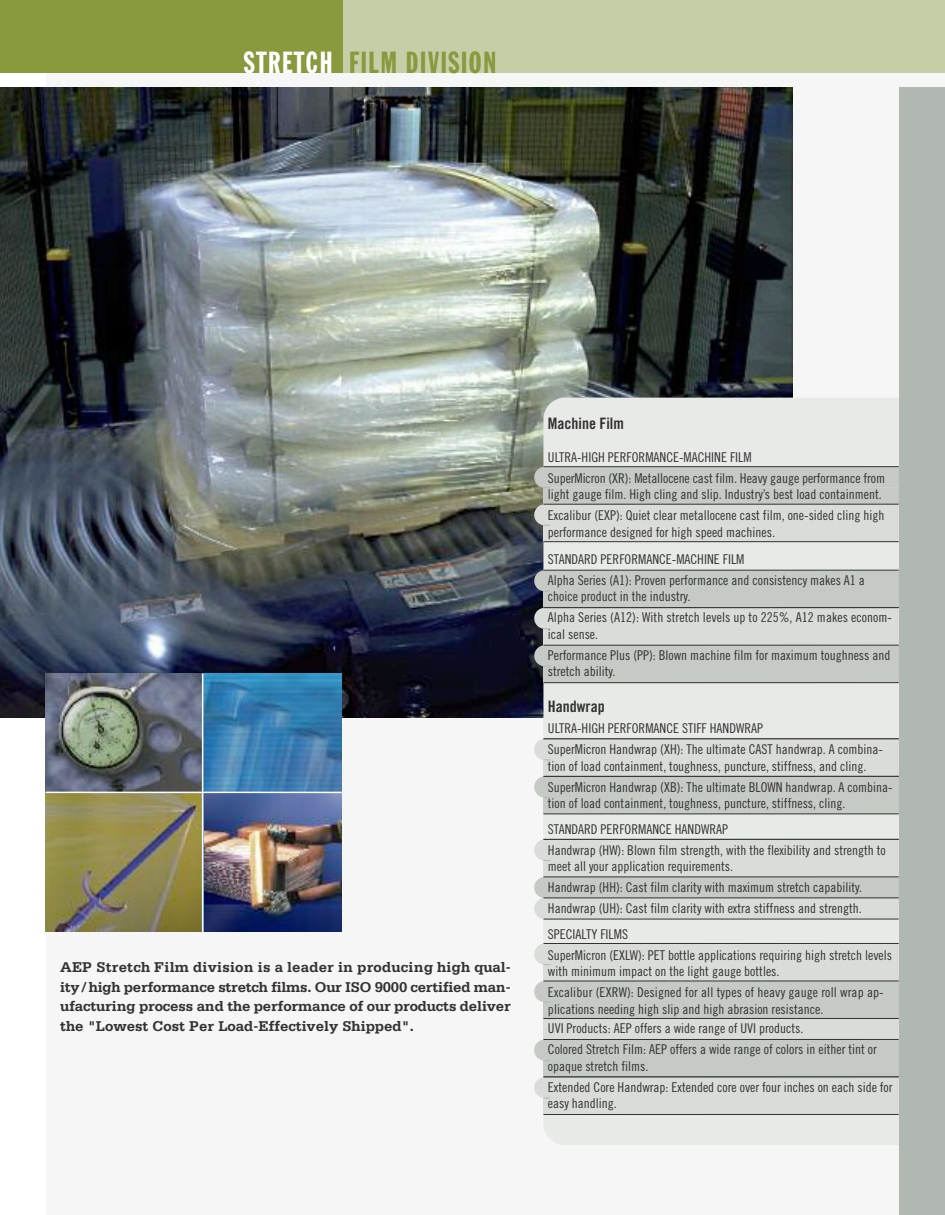
<style>
.page{position:relative;width:945px;height:1215px;background:#fff}
.page>*{position:absolute;margin:0;border:0;box-sizing:border-box;transform-origin:0 0}
.t1{font:30px "Franklin Gothic Extra Cond";letter-spacing:.055em;color:#88993e}
.t2{font:15.75px "Trade Gothic Bold Cond Twenty";color:#343132}
.t3{font:700 15px/19.5px "Serifa";color:#343132;text-align:justify}
.t4{font:13.5px/21px "Trade Gothic Cond Eighteen";color:#343132}
.s1{color:#fff}
</style>
<div class="page">
<div style="left:46px;top:1px;width:899px;height:1214px;background:#f5f6f5"></div>
<img style="left:0;top:87px;width:792px;height:631px">
<img style="left:203px;top:674px;width:138px;height:169px">
<img style="left:204px;top:794px;width:137px;height:138px">
<img style="left:46px;top:674px;width:156px;height:258px">
<hr style="left:46px;top:792px;width:296px;height:1px;background:#fff">
<hr style="left:202px;top:674px;width:1px;height:258px;background:#fff">
<div style="left:543px;top:398px;width:389px;height:747px;background:#e8eae8;border-radius:22px"></div>
<div style="left:534px;top:467px;width:374px;height:21px;background:#c5cac5;border-radius:10px"></div>
<div style="left:543px;top:488px;width:365px;height:16px;background:#c5cac5"></div>
<hr style="left:543px;top:466px;width:356px;height:1px;background:#343132">
<div style="left:534px;top:504px;width:373px;height:21px;background:#d9dcd9;border-radius:10px"></div>
<div style="left:543px;top:525px;width:365px;height:17px;background:#d9dcd9"></div>
<div style="left:543px;top:591px;width:365px;height:17px;background:#c5cac5"></div>
<hr style="left:543px;top:504px;width:356px;height:1px;background:#343132">
<hr style="left:543px;top:541px;width:356px;height:1px;background:#343132">
<div style="left:534px;top:570px;width:373px;height:21px;background:#c5cac5;border-radius:10px"></div>
<hr style="left:543px;top:570px;width:356px;height:1px;background:#343132">
<div style="left:543px;top:629px;width:365px;height:16px;background:#d9dcd9"></div>
<div style="left:534px;top:608px;width:373px;height:21px;background:#d9dcd9;border-radius:10px"></div>
<hr style="left:543px;top:607px;width:356px;height:1px;background:#343132">
<div style="left:543px;top:666px;width:365px;height:17px;background:#c5cac5"></div>
<div style="left:534px;top:645px;width:373px;height:21px;background:#c5cac5;border-radius:10px"></div>
<hr style="left:543px;top:645px;width:356px;height:1px;background:#343132">
<hr style="left:543px;top:682px;width:356px;height:1px;background:#343132">
<div style="left:19px;top:0;width:926px;height:72px;background:#c6cea7"></div>
<div style="left:0;top:0;width:343px;height:72px;background:#88993e"></div>
<div style="left:534px;top:739px;width:373px;height:21px;background:#d9dcd9;border-radius:10px"></div>
<div style="left:543px;top:760px;width:365px;height:17px;background:#d9dcd9"></div>
<div style="left:534px;top:777px;width:373px;height:21px;background:#c5cac5;border-radius:10px"></div>
<div style="left:543px;top:797px;width:365px;height:17px;background:#c5cac5"></div>
<hr style="left:543px;top:813px;width:356px;height:1px;background:#343132">
<hr style="left:543px;top:776px;width:356px;height:1px;background:#343132">
<hr style="left:543px;top:738px;width:356px;height:1px;background:#343132">
<div style="left:534px;top:840px;width:373px;height:21px;background:#d9dcd9;border-radius:10px"></div>
<div style="left:543px;top:861px;width:365px;height:16px;background:#d9dcd9"></div>
<div style="left:543px;top:877px;width:365px;height:21px;background:#c5cac5"></div>
<div style="left:543px;top:898px;width:365px;height:21px;background:#d9dcd9"></div>
<hr style="left:543px;top:876px;width:356px;height:1px;background:#343132">
<hr style="left:543px;top:839px;width:356px;height:1px;background:#343132">
<hr style="left:543px;top:897px;width:356px;height:1px;background:#343132">
<hr style="left:543px;top:919px;width:356px;height:1px;background:#343132">
<div style="left:534px;top:981px;width:373px;height:21px;background:#c5cac5;border-radius:10px"></div>
<div style="left:543px;top:1002px;width:365px;height:17px;background:#c5cac5"></div>
<div style="left:543px;top:1019px;width:365px;height:21px;background:#d9dcd9"></div>
<div style="left:534px;top:944px;width:373px;height:21px;background:#d9dcd9;border-radius:10px"></div>
<div style="left:543px;top:965px;width:365px;height:16px;background:#d9dcd9"></div>
<hr style="left:543px;top:943px;width:356px;height:1px;background:#343132">
<hr style="left:543px;top:981px;width:356px;height:1px;background:#343132">
<hr style="left:543px;top:1018px;width:356px;height:1px;background:#343132">
<div style="left:534px;top:1040px;width:373px;height:21px;background:#c5cac5;border-radius:10px"></div>
<div style="left:543px;top:1061px;width:365px;height:16px;background:#c5cac5"></div>
<hr style="left:543px;top:1039px;width:356px;height:1px;background:#343132">
<div style="left:534px;top:1077px;width:373px;height:21px;background:#d9dcd9;border-radius:10px"></div>
<div style="left:543px;top:1098px;width:365px;height:17px;background:#d9dcd9"></div>
<hr style="left:543px;top:1077px;width:356px;height:1px;background:#343132">
<hr style="left:543px;top:1114px;width:356px;height:1px;background:#343132">
<div style="left:899px;top:87px;width:46px;height:1128px;background:#b0b8b1"></div>
<h1 class="t1" style="left:244px;top:46px;width:254px"><span class="s1">STRETCH</span> FILM DIVISION</h1>
<p class="t3" style="left:60px;top:957px;width:452px">AEP Stretch Film division is a leader in producing high qual&shy;ity/high performance stretch films. Our ISO 9000 certified man&shy;ufacturing process and the performance of our products deliver the "Lowest Cost Per Load-Effectively Shipped".</p>
<p class="t2" style="left:548px;top:414px;width:78px">Machine Film</p>
<p class="t4" style="left:548px;top:446px;width:339px">ULTRA-HIGH PERFORMANCE-MACHINE FILM<br>SuperMicron (XR): Metallocene cast film. Heavy gauge performance from</p>
<p class="t4" style="left:548px;top:484px;width:338px">light gauge film. High cling and slip. Industry’s best load containment.<br>Excalibur (EXP): Quiet clear metallocene cast film, one-sided cling high</p>
<p class="t4" style="left:548px;top:518px;width:229px;line-height:27px">performance designed for high speed machines.<br>STANDARD PERFORMANCE-MACHINE FILM</p>
<p class="t4" style="left:548px;top:571px;width:319px;line-height:16.5px">Alpha Series (A1): Proven performance and consistency makes A1 a choice product in the industry.</p>
<p class="t4" style="left:548px;top:609px;width:346px;line-height:16.5px">Alpha Series (A12): With stretch levels up to 225%, A12 makes econom&shy;ical sense.</p>
<p class="t4" style="left:548px;top:646px;width:344px;line-height:16.5px">Performance Plus (PP): Blown machine film for maximum toughness and stretch ability.</p>
<p class="t2" style="left:548px;top:697px;width:58px">Handwrap</p>
<p class="t4" style="left:548px;top:718px;width:336px">ULTRA-HIGH PERFORMANCE STIFF HANDWRAP<br>SuperMicron Handwrap (XH): The ultimate CAST handwrap. A combina-</p>
<p class="t4" style="left:548px;top:755px;width:346px">tion of load containment, toughness, puncture, stiffness, and cling.<br>SuperMicron Handwrap (XB): The ultimate BLOWN handwrap. A combina-</p>
<p class="t4" style="left:548px;top:790px;width:299px;line-height:25.5px">tion of load containment, toughness, puncture, stiffness, cling.<br>STANDARD PERFORMANCE HANDWRAP</p>
<p class="t4" style="left:548px;top:841px;width:339px;line-height:16.5px">Handwrap (HW): Blown film strength, with the flexibility and strength to meet all your application requirements.</p>
<p class="t4" style="left:548px;top:877px;width:316px">Handwrap (HH): Cast film clarity with maximum stretch capability.<br>Handwrap (UH): Cast film clarity with extra stiffness and strength.</p>
<p class="t4" style="left:548px;top:923px;width:346px">SPECIALTY FILMS<br>SuperMicron (EXLW): PET bottle applications requiring high stretch levels</p>
<p class="t4" style="left:548px;top:961px;width:337px">with minimum impact on the light gauge bottles.<br>Excalibur (EXRW): Designed for all types of heavy gauge roll wrap ap-</p>
<p class="t4" style="left:548px;top:999px;width:277px;line-height:19.5px">plications needing high slip and high abrasion resistance.<br>UVI Products: AEP offers a wide range of UVI products.</p>
<p class="t4" style="left:548px;top:1041px;width:330px;line-height:16.5px">Colored Stretch Film: AEP offers a wide range of colors in either tint or opaque stretch films.</p>
<p class="t4" style="left:548px;top:1078px;width:346px;line-height:16.5px">Extended Core Handwrap: Extended core over four inches on each side for easy handling.</p>
</div>
